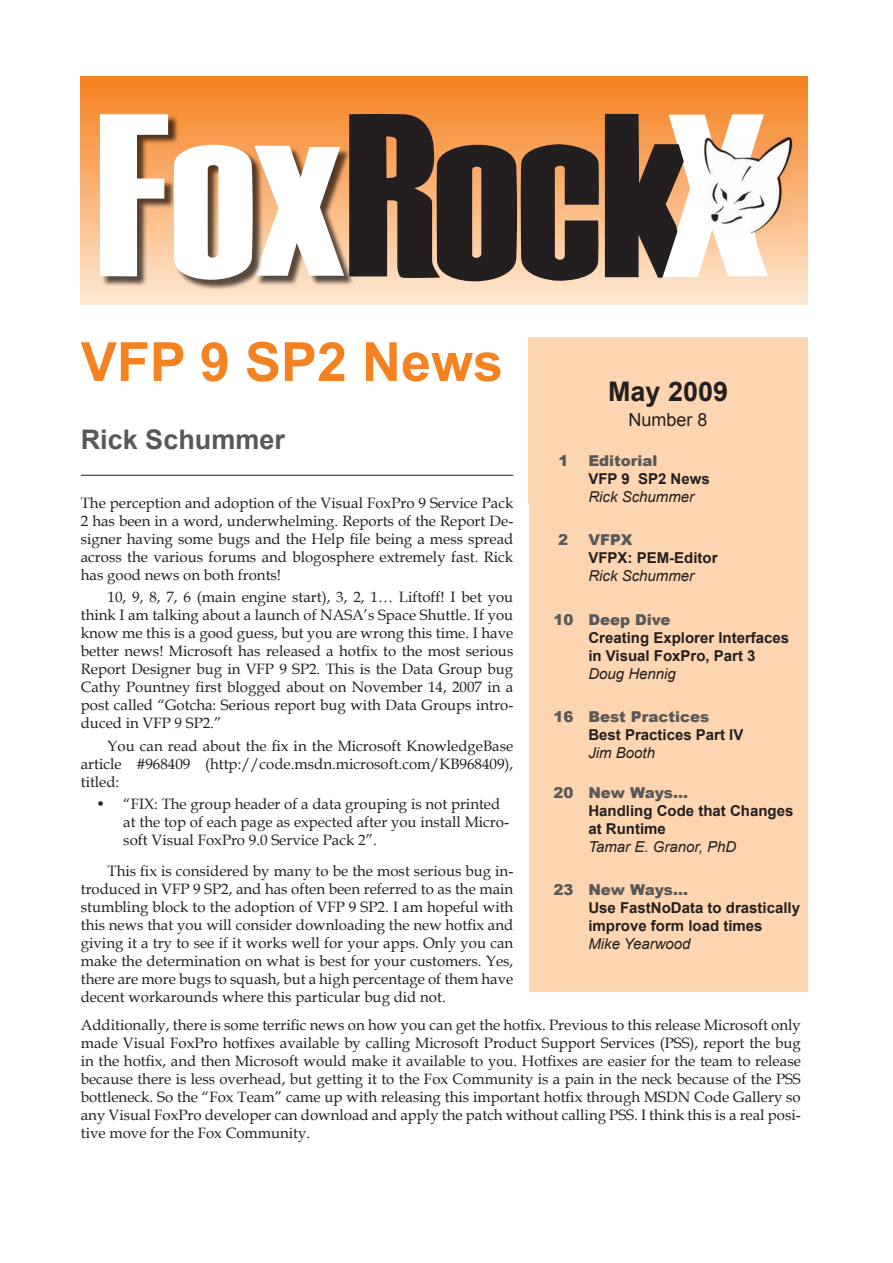
<style>
.page{position:relative;width:893px;height:1263px;background:#fff}
.page>*{position:absolute;margin:0;border:0;box-sizing:border-box;transform-origin:0 0}
.t1{font:700 54px "Arial";color:#f58220}
.t2{font:700 27px "Arial";color:#57585a}
.t3{font:700 27px "Arial";color:#231f20}
.t4{font:18px "Arial";color:#231f20}
.t5{font:15px/18px "Book Antiqua";color:#231f20;text-align:justify}
.t6{font:700 15px/18px "Arial";color:#231f20}
.t7{font:italic 15px "Arial";color:#231f20}
.t8{font:900 15px "Arial";color:#57585a}
</style>
<div class="page">
<div style="left:81px;top:77px;width:727px;height:227px;background:linear-gradient(to bottom,#f5801e,#ffe7d2)"></div>
<svg style="left:100px;top:77px;width:691px;height:227px"></svg>
<img style="left:689px;top:131px;width:112px;height:111px">
<div style="left:528px;top:337px;width:280px;height:655px;background:#fdd5b0"></div>
<hr style="left:81px;top:475px;width:432px;height:1px;background:#231f20">
<h1 class="t1" style="left:81px;top:326px;width:424px">VFP 9 SP2 News</h1>
<h2 class="t2" style="left:81px;top:422px;width:206px">Rick Schummer</h2>
<h2 class="t3" style="left:608px;top:373px;width:122px">May 2009</h2>
<p class="t4" style="left:629px;top:408px;width:81px">Number 8</p>
<p class="t8" style="left:558px;top:449px;width:12px">1</p>
<p class="t8" style="left:588px;top:449px;width:71px">Editorial</p>
<p class="t6" style="left:588px;top:470px;width:123px">VFP 9 SP2 News</p>
<p class="t7" style="left:588px;top:487px;width:107px">Rick Schummer</p>
<p class="t8" style="left:558px;top:529px;width:12px">2</p>
<p class="t8" style="left:588px;top:529px;width:46px">VFPX</p>
<p class="t6" style="left:588px;top:549px;width:131px">VFPX: PEM-Editor</p>
<p class="t7" style="left:588px;top:566px;width:107px">Rick Schummer</p>
<p class="t8" style="left:553px;top:608px;width:119px">10 Deep Dive</p>
<p class="t6" style="left:588px;top:629px;width:202px">Creating Explorer Interfaces in Visual FoxPro, Part 3</p>
<p class="t7" style="left:588px;top:664px;width:89px">Doug Hennig</p>
<p class="t8" style="left:553px;top:706px;width:158px">16 Best Practices</p>
<p class="t6" style="left:588px;top:726px;width:157px">Best Practices Part IV</p>
<p class="t7" style="left:588px;top:743px;width:68px">Jim Booth</p>
<p class="t8" style="left:553px;top:781px;width:136px">20 New Ways…</p>
<p class="t6" style="left:588px;top:802px;width:207px">Handling Code that Changes at Runtime</p>
<p class="t7" style="left:588px;top:837px;width:149px">Tamar E. Granor, PhD</p>
<p class="t8" style="left:553px;top:879px;width:136px">23 New Ways...</p>
<p class="t6" style="left:588px;top:899px;width:213px">Use FastNoData to drastically improve form load times</p>
<p class="t7" style="left:588px;top:934px;width:104px">Mike Yearwood</p>
<p class="t5" style="left:81px;top:493px;width:434px">The perception and adoption of the Visual FoxPro 9 Service Pack 2 has been in a word, underwhelming. Reports of the Report De&shy;signer having some bugs and the Help file being a mess spread across the various forums and blogosphere extremely fast. Rick has good news on both fronts!</p>
<p class="t5" style="left:81px;top:588px;width:434px;text-indent:27px">10, 9, 8, 7, 6 (main engine start), 3, 2, 1… Liftoff! I bet you think I am talking about a launch of NASA’s Space Shuttle. If you know me this is a good guess, but you are wrong this time. I have better news! Microsoft has released a hotfix to the most serious Report Designer bug in VFP 9 SP2. This is the Data Group bug Cathy Pountney first blogged about on November 14, 2007 in a post called “Gotcha: Serious report bug with Data Groups intro&shy;duced in VFP 9 SP2.”</p>
<p class="t5" style="left:81px;top:736px;width:434px;text-indent:27px">You can read about the fix in the Microsoft KnowledgeBase article #968409 (http://code.msdn.microsoft.com/KB968409), titled:</p>
<p class="t5" style="left:123px;top:795px;width:387px;text-align:left;text-indent:-27px">• “FIX: The group header of a data grouping is not printed at the top of each page as expected after you install Micro&shy;soft Visual FoxPro 9.0 Service Pack 2”.</p>
<p class="t5" style="left:81px;top:862px;width:434px;text-indent:27px">This fix is considered by many to be the most serious bug in&shy;troduced in VFP 9 SP2, and has often been referred to as the main stumbling block to the adoption of VFP 9 SP2. I am hopeful with this news that you will consider downloading the new hotfix and giving it a try to see if it works well for your apps. Only you can make the determination on what is best for your customers. Yes, there are more bugs to squash, but a high percentage of them have decent workarounds where this particular bug did not.</p>
<p class="t5" style="left:81px;top:1016px;width:722px">Additionally, there is some terrific news on how you can get the hotfix. Previous to this release Microsoft only made Visual FoxPro hotfixes available by calling Microsoft Product Support Services (PSS), report the bug in the hotfix, and then Microsoft would make it available to you. Hotfixes are easier for the team to release because there is less overhead, but getting it to the Fox Community is a pain in the neck because of the PSS bottleneck. So the “Fox Team” came up with releasing this important hotfix through MSDN Code Gallery so any Visual FoxPro developer can download and apply the patch without calling PSS. I think this is a real posi&shy;tive move for the Fox Community.</p>
</div>
